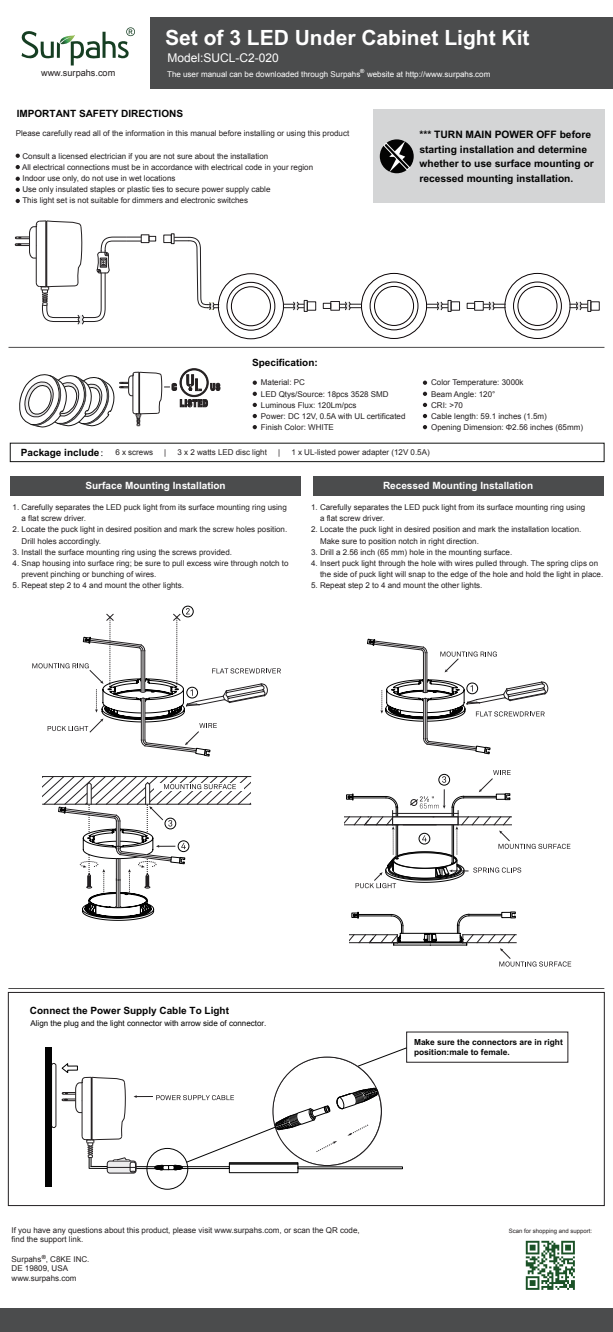
<style>
.page{position:relative;width:613px;height:1332px;background:#fff}
.page>*{position:absolute;margin:0;border:0;box-sizing:border-box;transform-origin:0 0}
.t1{font:700 21px "Arial";color:#fff}
.t2{font:12px "Arial";color:#fff}
.t3{font:700 10.3px/14.4px "Arial";color:#030303}
.t4{font:700 10px "Arial";color:#030303}
.t5{font:700 10px "Arial";color:#fff}
.t6{font:9.1px "Arial";color:#231f20}
.t7{font:700 8.4px/10px "Arial";color:#030303}
.t8{font:8px/11.2px "Arial";color:#231f20}
.t9{font:8px "Arial";color:#fff}
.t10{font:8px "Arial";color:#030303}
.t11{font:6px "Arial";color:#231f20}
.t12{font:700 5.7px "Arial";color:#fff}
.t13{font:700 5.7px "Arial";color:#231f20}
.s1{font-family:"Adobe Song Std";font-weight:300}
.s2{font-weight:400;font-size:8px;color:#231f20}
</style>
<div class="page">
<div style="left:8px;top:992px;width:596px;height:213px;background:#fff;border:1px solid #221f21"></div>
<div style="left:10px;top:476px;width:291px;height:20px;background:#4b4c4d"></div>
<div style="left:373px;top:109px;width:231px;height:94px;background:#d4d5d6"></div>
<div style="left:150px;top:17px;width:462px;height:72px;background:#4b4c4d"></div>
<svg style="left:21px;top:27px;width:114px;height:38px"></svg>
<svg style="left:16px;top:154px;width:4px;height:4px"></svg>
<svg style="left:16px;top:165px;width:4px;height:4px"></svg>
<svg style="left:16px;top:177px;width:4px;height:4px"></svg>
<svg style="left:16px;top:188px;width:4px;height:4px"></svg>
<svg style="left:16px;top:199px;width:4px;height:4px"></svg>
<svg style="left:379px;top:139px;width:34px;height:34px"></svg>
<svg style="left:383px;top:141px;width:27px;height:31px"></svg>
<div style="left:374px;top:286px;width:39px;height:40px;border:1px solid #0a0305;border-radius:50%"></div>
<div style="left:369px;top:282px;width:49px;height:48px;border:1px solid #0a0305;border-radius:50%"></div>
<div style="left:361px;top:273px;width:65px;height:66px;border:1px solid #0a0305;border-radius:50%"></div>
<svg style="left:339px;top:301px;width:22px;height:9px"></svg>
<div style="left:517px;top:286px;width:40px;height:40px;border:1px solid #0a0305;border-radius:50%"></div>
<div style="left:513px;top:282px;width:48px;height:48px;border:1px solid #0a0305;border-radius:50%"></div>
<div style="left:504px;top:273px;width:66px;height:66px;border:1px solid #0a0305;border-radius:50%"></div>
<div style="left:231px;top:286px;width:39px;height:40px;border:1px solid #0a0305;border-radius:50%"></div>
<div style="left:226px;top:282px;width:49px;height:48px;border:1px solid #0a0305;border-radius:50%"></div>
<div style="left:218px;top:273px;width:65px;height:66px;border:1px solid #0a0305;border-radius:50%"></div>
<svg style="left:171px;top:233px;width:48px;height:77px"></svg>
<div style="left:163px;top:235px;width:8px;height:8px;border:1px solid #211e20"></div>
<svg style="left:149px;top:236px;width:7px;height:5px"></svg>
<div style="left:141px;top:234px;width:8px;height:9px;border:1px solid #211e20"></div>
<svg style="left:283px;top:300px;width:24px;height:11px"></svg>
<div style="left:307px;top:301px;width:9px;height:9px;border:1px solid #211e20"></div>
<div style="left:323px;top:303px;width:8px;height:6px;border:1px solid #211e20"></div>
<div style="left:330px;top:301px;width:9px;height:9px;border:1px solid #211e20"></div>
<svg style="left:483px;top:301px;width:22px;height:9px"></svg>
<svg style="left:427px;top:301px;width:20px;height:9px"></svg>
<div style="left:450px;top:301px;width:9px;height:9px;border:1px solid #211e20"></div>
<svg style="left:569px;top:300px;width:21px;height:11px"></svg>
<div style="left:590px;top:301px;width:9px;height:9px;border:1px solid #211e20"></div>
<div style="left:466px;top:303px;width:8px;height:6px;border:1px solid #211e20"></div>
<div style="left:474px;top:301px;width:9px;height:9px;border:1px solid #211e20"></div>
<svg style="left:15px;top:220px;width:126px;height:104px"></svg>
<hr style="left:9px;top:347px;width:595px;height:1px;background:#4c4b4b">
<svg style="left:252px;top:380px;width:5px;height:5px"></svg>
<svg style="left:252px;top:391px;width:5px;height:5px"></svg>
<svg style="left:252px;top:403px;width:5px;height:4px"></svg>
<svg style="left:252px;top:414px;width:5px;height:4px"></svg>
<svg style="left:252px;top:425px;width:5px;height:4px"></svg>
<svg style="left:422px;top:380px;width:5px;height:5px"></svg>
<svg style="left:422px;top:391px;width:5px;height:5px"></svg>
<svg style="left:422px;top:403px;width:5px;height:4px"></svg>
<svg style="left:422px;top:414px;width:5px;height:4px"></svg>
<svg style="left:422px;top:425px;width:5px;height:4px"></svg>
<svg style="left:19px;top:368px;width:201px;height:59px"></svg>
<div style="left:10px;top:443px;width:594px;height:19px;border:1px solid #111211"></div>
<div style="left:182px;top:606px;width:11px;height:11px;border:1px solid #030303;border-radius:50%"></div>
<svg style="left:32px;top:608px;width:249px;height:148px"></svg>
<svg style="left:42px;top:776px;width:208px;height:144px"></svg>
<div style="left:312px;top:476px;width:291px;height:20px;background:#4b4c4d"></div>
<svg style="left:440px;top:651px;width:56px;height:21px"></svg>
<hr style="left:425px;top:652px;width:1px;height:40px;background:#221f21">
<hr style="left:426px;top:652px;width:1px;height:40px;background:#221f21">
<hr style="left:423px;top:652px;width:1px;height:40px;background:#221f21">
<svg style="left:380px;top:679px;width:168px;height:42px"></svg>
<hr style="left:423px;top:699px;width:4px;height:22px;background:#c0bebf">
<hr style="left:425px;top:698px;width:1px;height:40px;background:#221f21">
<hr style="left:423px;top:699px;width:1px;height:39px;background:#221f21">
<hr style="left:426px;top:699px;width:1px;height:39px;background:#221f21">
<svg style="left:423px;top:738px;width:67px;height:16px"></svg>
<svg style="left:367px;top:639px;width:60px;height:14px"></svg>
<svg style="left:344px;top:770px;width:226px;height:118px"></svg>
<svg style="left:349px;top:911px;width:222px;height:55px"></svg>
<hr style="left:8px;top:988px;width:596px;height:1px;background:#4c4b4b">
<div style="left:51px;top:1063px;width:5px;height:64px;border:1px solid #231f20;border-radius:2px"></div>
<div style="left:107px;top:1160px;width:29px;height:13px;border:1px solid #221f21;border-radius:3px"></div>
<div style="left:147px;top:1147px;width:41px;height:42px;border:1px solid #030303;border-radius:50%"></div>
<div style="left:45px;top:1046px;width:7px;height:140px;background:#030303"></div>
<img style="left:525px;top:1240px;width:50px;height:50px">
<div style="left:0;top:1308px;width:612px;height:23px;background:#4b4c4d"></div>
<svg style="left:61px;top:1047px;width:346px;height:125px"></svg>
<h1 class="t1" style="left:165px;top:26px;width:366px">Set of 3 LED Under Cabinet Light Kit</h1>
<h2 class="t2" style="left:167px;top:50px;width:113px">Model:SUCL-C2-020</h2>
<p class="t12" style="left:360px;top:68px;width:6px">®</p>
<p class="t6" style="left:41px;top:67px;width:76px">www.surpahs.com</p>
<p class="t4" style="left:17px;top:107px;width:168px">IMPORTANT SAFETY DIRECTIONS</p>
<p class="t8" style="left:16px;top:128px;width:335px">Please carefully read all of the information in this manual before installing or using this product</p>
<p class="t8" style="left:22px;top:150px;width:292px">Consult a licensed electrician if you are not sure about the installation<br>All electrical connections must be in accordance with electrical code in your region Indoor use only, do not use in wet locations<br>Use only insulated staples or plastic ties to secure power supply cable<br>This light set is not suitable for dimmers and electronic switches</p>
<p class="t9" style="left:167px;top:69px;width:324px">The user manual can be downloaded through Surpahs website at http://www.surpahs.com</p>
<p class="t3" style="left:419px;top:128px;width:176px">*** TURN MAIN POWER OFF before starting installation and determine whether to use surface mounting or recessed mounting installation.</p>
<p class="t4" style="left:252px;top:357px;width:67px">Specification:</p>
<p class="t8" style="left:261px;top:377px;width:146px">Material: PC<br>LED Qtys/Source: 18pcs 3528 SMD<br>Luminous Flux: 120Lm/pcs<br>Power: DC 12V, 0.5A with UL certificated<br>Finish Color: WHITE</p>
<p class="t8" style="left:431px;top:377px;width:153px">Color Temperature: 3000k<br>Beam Angle: 120°<br>CRI: &gt;70<br>Cable length: 59.1 inches (1.5m)<br>Opening Dimension: Φ2.56 inches (65mm)</p>
<p class="t4" style="left:21px;top:446px;width:134px">Package include<span class="s1">：</span> <span class="s2">6 x screws</span></p>
<p class="t8" style="left:164px;top:446px;width:4px">|</p>
<p class="t8" style="left:177px;top:446px;width:91px">3 x 2 watts LED disc light</p>
<p class="t8" style="left:278px;top:446px;width:4px">|</p>
<p class="t8" style="left:291px;top:446px;width:140px">1 x UL-listed power adapter (12V 0.5A)</p>
<p class="t5" style="left:85px;top:479px;width:142px">Surface Mounting Installation</p>
<p class="t8" style="left:22px;top:501px;width:266px;text-indent:-9px">1. Carefully separates the LED puck light from its surface mounting ring using a flat screw driver.</p>
<p class="t8" style="left:22px;top:524px;width:267px;text-indent:-9px">2. Locate the puck light in desired position and mark the screw holes position.<br>Drill holes accordingly.</p>
<p class="t8" style="left:13px;top:546px;width:221px">3. Install the surface mounting ring using the screws provided.</p>
<p class="t8" style="left:22px;top:557px;width:268px;text-indent:-9px">4. Snap housing into surface ring; be sure to pull excess wire through notch to prevent pinching or bunching of wires.</p>
<p class="t8" style="left:13px;top:580px;width:173px">5. Repeat step 2 to 4 and mount the other lights.</p>
<p class="t5" style="left:383px;top:479px;width:152px">Recessed Mounting Installation</p>
<p class="t8" style="left:320px;top:501px;width:266px;text-indent:-9px">1. Carefully separates the LED puck light from its surface mounting ring using a flat screw driver.</p>
<p class="t8" style="left:320px;top:524px;width:263px;text-indent:-9px">2. Locate the puck light in desired position and mark the installation location.<br>Make sure to position notch in right direction.</p>
<p class="t8" style="left:311px;top:546px;width:202px">3. Drill a 2.56 inch (65 mm) hole in the mounting surface.</p>
<p class="t8" style="left:320px;top:557px;width:284px;text-indent:-9px">4. Insert puck light through the hole with wires pulled through. The spring clips on the side of puck light will snap to the edge of the hole and hold the light in place.</p>
<p class="t8" style="left:311px;top:580px;width:173px">5. Repeat step 2 to 4 and mount the other lights.</p>
<p class="t4" style="left:30px;top:1004px;width:200px">Connect the Power Supply Cable To Light</p>
<p class="t10" style="left:30px;top:1017px;width:237px">Align the plug and the light connector with arrow side of connector.</p>
<p class="t7" style="left:414px;top:1036px;width:150px">Make sure the connectors are in right position:male to female.</p>
<p class="t8" style="left:12px;top:1224px;width:349px">If you have any questions about this product, please visit www.surpahs.com, or scan the QR code,</p>
<p class="t11" style="left:508px;top:1226px;width:85px">Scan for shopping and support:</p>
<p class="t8" style="left:12px;top:1233px;width:73px">find the support link.</p>
<p class="t8" style="left:12px;top:1253px;width:79px;line-height:9.6px">Surpahs , C8KE INC.<br>DE 19809, USA www.surpahs.com</p>
<p class="t13" style="left:42px;top:1253px;width:6px">®</p>
</div>
